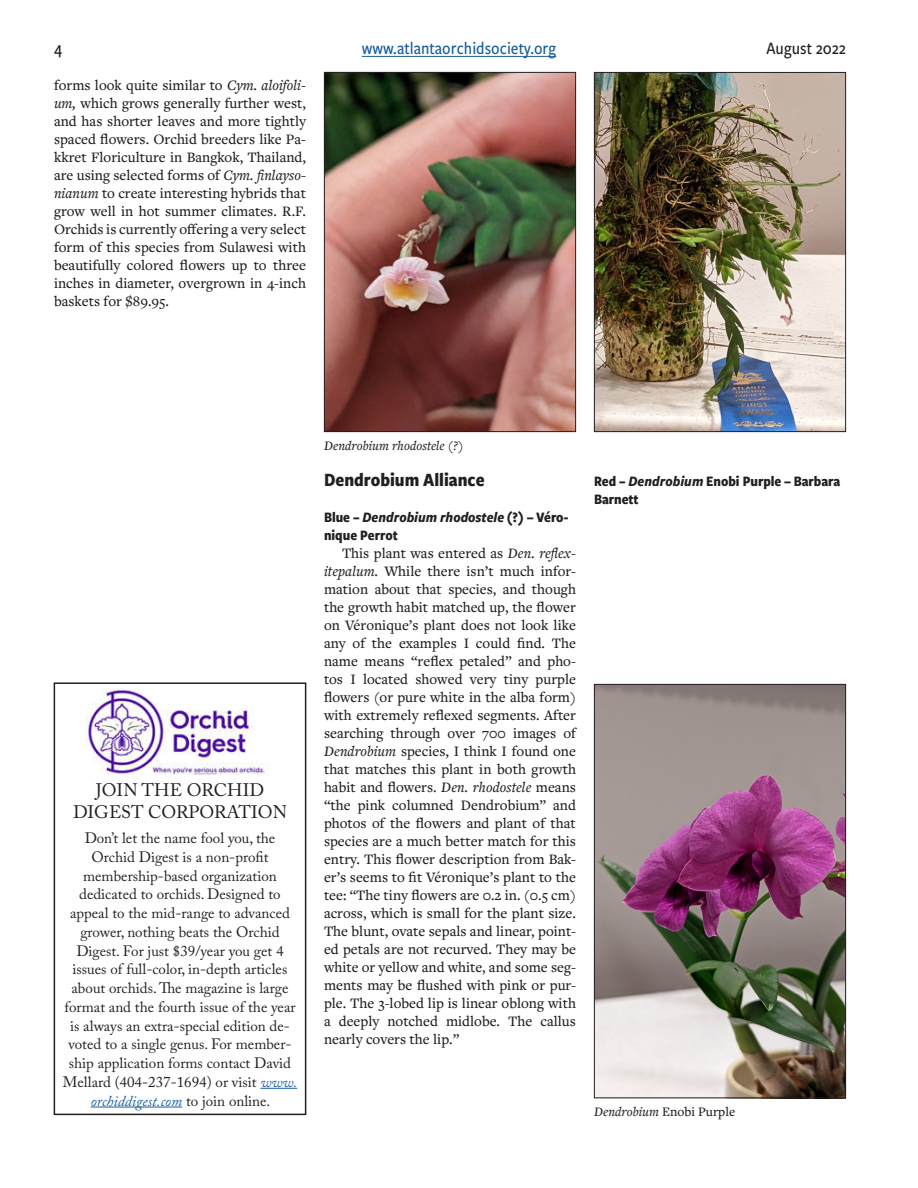
<style>
.page{position:relative;width:918px;height:1188px;background:#fff}
.page>*{position:absolute;margin:0;border:0;box-sizing:border-box;transform-origin:0 0}
.class{font:700 19.5px "Freight Sans Cnd Pro";color:#231f20}
.t1{font:18px/21.6px "Adobe Caslon Pro";color:#231f20;text-align:center}
.t2{font:500 18px "Freight Sans Cnd Pro";color:#175d9e}
.t3{font:500 18px "Freight Sans Cnd Pro";color:#231f20}
.text{font:500 15px/18px "Freight Text Pro";color:#231f20;text-align:justify}
.t4{font:15px/18.8px "Adobe Caslon Pro";color:#231f20;text-align:center}
.ribbon_title{font:700 15px/18px "Freight Sans Cnd Pro";color:#231f20}
.t5{font:italic 500 13.5px "Freight Text Pro";color:#231f20}
.t6{font:500 13.5px "Freight Text Pro";color:#231f20}
.s1{font-style:italic}
.s2{font-style:italic;color:#175d9e}
</style>
<div class="page">
<hr style="left:362px;top:56px;width:194px;height:1px;background:#175d9e">
<img style="left:326px;top:74px;width:248px;height:356px">
<div style="left:324px;top:72px;width:252px;height:360px;border:1px solid #231f20"></div>
<img style="left:596px;top:686px;width:248px;height:410px">
<div style="left:594px;top:684px;width:252px;height:414px;border:1px solid #231f20"></div>
<img style="left:596px;top:74px;width:248px;height:356px">
<div style="left:594px;top:72px;width:252px;height:360px;border:1px solid #231f20"></div>
<hr style="left:260px;top:1088px;width:37px;height:1px;background:#175d9e">
<hr style="left:91px;top:1107px;width:91px;height:1px;background:#175d9e">
<div style="left:54px;top:682px;width:252px;height:433px;border:2px solid #231f20"></div>
<img style="left:86px;top:689px;width:183px;height:85px">
<p class="t3" style="left:54px;top:36px;width:10px">4</p>
<p class="t2" style="left:362px;top:36px;width:196px">www.atlantaorchidsociety.org</p>
<p class="t3" style="left:767px;top:36px;width:81px">August 2022</p>
<p class="text" style="left:54px;top:76px;width:254px">forms look quite similar to <span class="s1">Cym. aloifoli&shy;um,</span> which grows generally further west, and has shorter leaves and more tightly spaced flowers. Orchid breeders like Pa&shy;kkret Floriculture in Bangkok, Thailand, are using selected forms of <span class="s1">Cym. finlayso&shy;nianum</span> to create interesting hybrids that grow well in hot summer climates. R.F.<br>Orchids is currently offering a very select form of this species from Sulawesi with beautifully colored flowers up to three inches in diameter, overgrown in 4-inch baskets for $89.95.</p>
<p class="t1" style="left:73px;top:779px;width:215px">JOIN THE ORCHID<br>DIGEST CORPORATION</p>
<p class="t4" style="left:63px;top:828px;width:236px">Don’t let the name fool you, the Orchid Digest is a non-profit membership-based organization dedicated to orchids. Designed to appeal to the mid-range to advanced grower, nothing beats the Orchid Digest. For just $39/year you get 4 issues of full-color, in-depth articles about orchids. The magazine is large format and the fourth issue of the year is always an extra-special edition de&shy;voted to a single genus. For member&shy;ship application forms contact David Mellard (404-237-1694) or visit <span class="s2">www. orchiddigest.com</span> to join online.</p>
<p class="t5" style="left:324px;top:437px;width:141px">Dendrobium rhodostele (?)</p>
<p class="class" style="left:324px;top:466px;width:162px">Dendrobium Alliance</p>
<p class="ribbon_title" style="left:324px;top:508px;width:246px">Blue – <span class="s1">Dendrobium rhodostele</span> (?) <span class="s1">–</span> Véro&shy;nique Perrot</p>
<p class="text" style="left:324px;top:544px;width:254px;text-indent:18px">This plant was entered as <span class="s1">Den. reflex&shy;itepalum.</span> While there isn’t much infor&shy;mation about that species, and though the growth habit matched up, the flower on Véronique’s plant does not look like any of the examples I could find. The name means “reflex petaled” and pho&shy;tos I located showed very tiny purple flowers (or pure white in the alba form) with extremely reflexed segments. After searching through over 700 images of <span class="s1">Dendrobium</span> species, I think I found one that matches this plant in both growth habit and flowers. <span class="s1">Den. rhodostele</span> means “the pink columned Dendrobium” and photos of the flowers and plant of that species are a much better match for this entry. This flower description from Bak&shy;er’s seems to fit Véronique’s plant to the tee: “The tiny flowers are 0.2 in. (0.5 cm) across, which is small for the plant size.<br>The blunt, ovate sepals and linear, point&shy;ed petals are not recurved. They may be white or yellow and white, and some seg&shy;ments may be flushed with pink or pur&shy;ple. The 3-lobed lip is linear oblong with a deeply notched midlobe. The callus nearly covers the lip.”</p>
<p class="ribbon_title" style="left:594px;top:472px;width:248px">Red – <span class="s1">Dendrobium</span> Enobi Purple <span class="s1">–</span> Barbara<br>Barnett</p>
<p class="t6" style="left:594px;top:1103px;width:143px"><span class="s1">Dendrobium</span> Enobi Purple</p>
</div>
